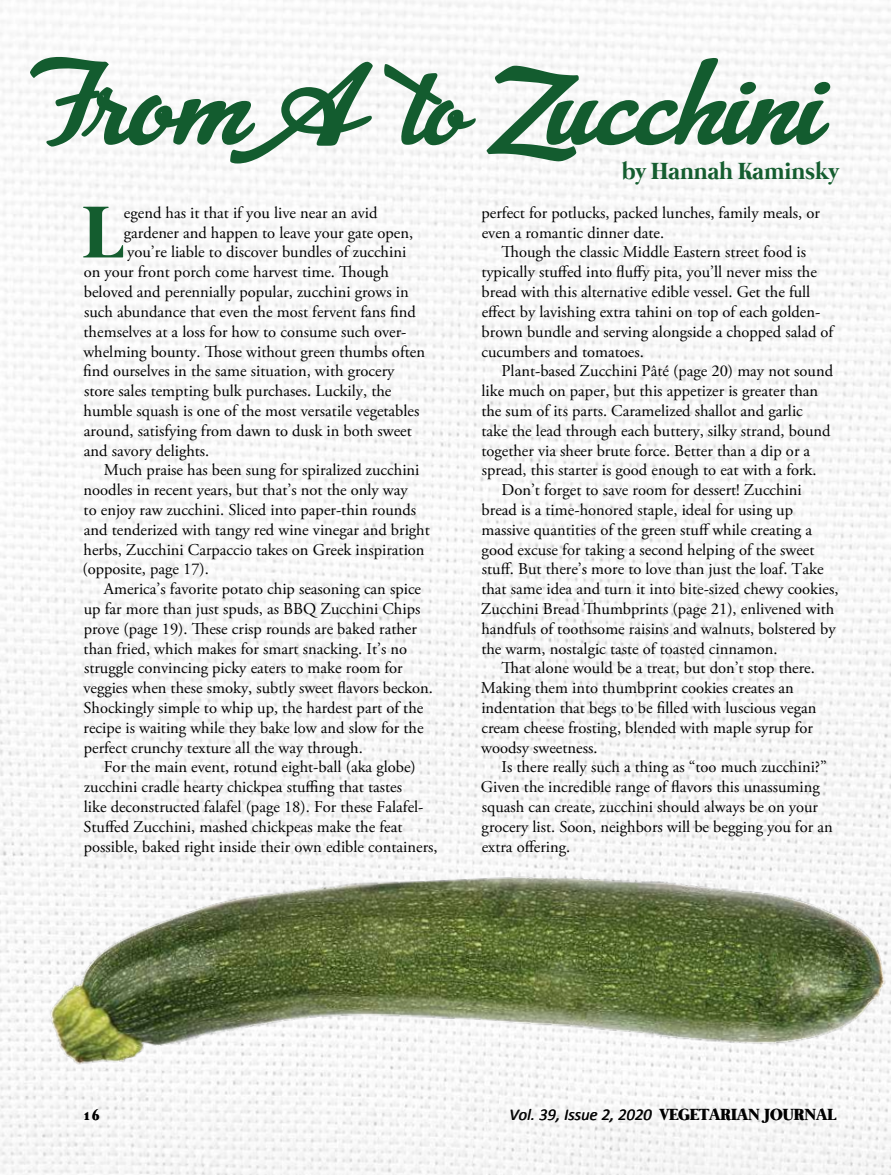
<style>
.page{position:relative;width:891px;height:1175px;background:#fff}
.page>*{position:absolute;margin:0;border:0;box-sizing:border-box;transform-origin:0 0}
.t1{font:700 100.5px "Advertising Script";color:#135c2f;scale:1.05 1}
.t2{font:700 75.15px "Mermaid";color:#145d2f}
.t3{font:700 24px "Mermaid";color:#145d2f}
.t4{font:16.5px/19.8px "Adobe Garamond Pro";color:#000}
.t5{font:italic 16.5px "Calibri";color:#000}
.t6{font:700 16.5px "Mermaid";color:#000}
.s1{font-size:90px}
.s2{font-family:"Mermaid";font-weight:700;font-style:normal}
</style>
<div class="page">
<img style="left:0;top:0;width:891px;height:870px">
<img style="left:0;top:870px;width:891px;height:304px">
<h1 class="t1" style="left:33px;top:51px;width:755px">From A<span class="s1">to</span> Zucchini</h1>
<h3 class="t3" style="left:622px;top:157px;width:219px">by Hannah Kaminsky</h3>
<h2 class="t2" style="left:82px;top:190px;width:42px">L</h2>
<p class="t4" style="left:124px;top:203px;width:255px">egend has it that if you live near an avid</p>
<p class="t4" style="left:124px;top:223px;width:291px">gardener and happen to leave your gate open,</p>
<p class="t4" style="left:127px;top:243px;width:280px">you’re liable to discover bundles of zucchini</p>
<p class="t4" style="left:84px;top:263px;width:307px">on your front porch come harvest time. Though</p>
<p class="t4" style="left:84px;top:282px;width:326px">beloved and perennially popular, zucchini grows in</p>
<p class="t4" style="left:84px;top:302px;width:333px">such abundance that even the most fervent fans find</p>
<p class="t4" style="left:84px;top:322px;width:324px">themselves at a loss for how to consume such over-</p>
<p class="t4" style="left:83px;top:342px;width:343px">whelming bounty. Those without green thumbs often</p>
<p class="t4" style="left:83px;top:362px;width:313px">find ourselves in the same situation, with grocery</p>
<p class="t4" style="left:84px;top:381px;width:309px">store sales tempting bulk purchases. Luckily, the</p>
<p class="t4" style="left:84px;top:401px;width:337px">humble squash is one of the most versatile vegetables</p>
<p class="t4" style="left:84px;top:421px;width:329px">around, satisfying from dawn to dusk in both sweet</p>
<p class="t4" style="left:84px;top:441px;width:127px">and savory delights.</p>
<p class="t4" style="left:104px;top:461px;width:317px">Much praise has been sung for spiralized zucchini</p>
<p class="t4" style="left:84px;top:480px;width:326px">noodles in recent years, but that’s not the only way</p>
<p class="t4" style="left:84px;top:500px;width:334px">to enjoy raw zucchini. Sliced into paper-thin rounds</p>
<p class="t4" style="left:84px;top:520px;width:347px">and tenderized with tangy red wine vinegar and bright</p>
<p class="t4" style="left:84px;top:540px;width:342px">herbs, Zucchini Carpaccio takes on Greek inspiration</p>
<p class="t4" style="left:83px;top:560px;width:128px">(opposite, page 17).</p>
<p class="t4" style="left:104px;top:579px;width:319px">America’s favorite potato chip seasoning can spice</p>
<p class="t4" style="left:84px;top:599px;width:338px">up far more than just spuds, as BBQ Zucchini Chips</p>
<p class="t4" style="left:84px;top:619px;width:335px">prove (page 19). These crisp rounds are baked rather</p>
<p class="t4" style="left:84px;top:639px;width:325px">than fried, which makes for smart snacking. It’s no</p>
<p class="t4" style="left:84px;top:659px;width:320px">struggle convincing picky eaters to make room for</p>
<p class="t4" style="left:83px;top:678px;width:351px">veggies when these smoky, subtly sweet flavors beckon.</p>
<p class="t4" style="left:83px;top:698px;width:341px">Shockingly simple to whip up, the hardest part of the</p>
<p class="t4" style="left:84px;top:718px;width:342px">recipe is waiting while they bake low and slow for the</p>
<p class="t4" style="left:84px;top:738px;width:281px">perfect crunchy texture all the way through.</p>
<p class="t4" style="left:104px;top:758px;width:314px">For the main event, rotund eight-ball (aka globe)</p>
<p class="t4" style="left:84px;top:777px;width:320px">zucchini cradle hearty chickpea stuffing that tastes</p>
<p class="t4" style="left:84px;top:797px;width:341px">like deconstructed falafel (page 18). For these Falafel-</p>
<p class="t4" style="left:83px;top:817px;width:320px">Stuffed Zucchini, mashed chickpeas make the feat</p>
<p class="t4" style="left:84px;top:837px;width:355px">possible, baked right inside their own edible containers,</p>
<p class="t4" style="left:482px;top:203px;width:340px">perfect for potlucks, packed lunches, family meals, or even a romantic dinner date.</p>
<p class="t4" style="left:481px;top:243px;width:355px;text-indent:20px">Though the classic Middle Eastern street food is typically stuffed into fluffy pita, you’ll never miss the bread with this alternative edible vessel. Get the full effect by lavishing extra tahini on top of each golden&shy;brown bundle and serving alongside a chopped salad of cucumbers and tomatoes.</p>
<p class="t4" style="left:502px;top:362px;width:333px">Plant-based Zucchini Pâté (page 20) may not sound</p>
<p class="t4" style="left:482px;top:381px;width:338px">like much on paper, but this appetizer is greater than</p>
<p class="t4" style="left:481px;top:401px;width:323px">the sum of its parts. Caramelized shallot and garlic</p>
<p class="t4" style="left:481px;top:421px;width:351px">take the lead through each buttery, silky strand, bound</p>
<p class="t4" style="left:481px;top:441px;width:331px">together via sheer brute force. Better than a dip or a</p>
<p class="t4" style="left:482px;top:461px;width:336px">spread, this starter is good enough to eat with a fork.</p>
<p class="t4" style="left:502px;top:480px;width:302px">Don’t forget to save room for dessert! Zucchini</p>
<p class="t4" style="left:482px;top:500px;width:313px">bread is a time-honored staple, ideal for using up</p>
<p class="t4" style="left:481px;top:520px;width:332px">massive quantities of the green stuff while creating a</p>
<p class="t4" style="left:482px;top:540px;width:334px">good excuse for taking a second helping of the sweet</p>
<p class="t4" style="left:482px;top:560px;width:343px">stuff. But there’s more to love than just the loaf. Take</p>
<p class="t4" style="left:481px;top:579px;width:359px">that same idea and turn it into bite-sized chewy cookies,</p>
<p class="t4" style="left:481px;top:599px;width:355px">Zucchini Bread Thumbprints (page 21), enlivened with</p>
<p class="t4" style="left:481px;top:619px;width:356px">handfuls of toothsome raisins and walnuts, bolstered by</p>
<p class="t4" style="left:481px;top:639px;width:298px">the warm, nostalgic taste of toasted cinnamon.</p>
<p class="t4" style="left:502px;top:659px;width:315px">That alone would be a treat, but don’t stop there.</p>
<p class="t4" style="left:481px;top:678px;width:315px">Making them into thumbprint cookies creates an</p>
<p class="t4" style="left:481px;top:698px;width:337px">indentation that begs to be filled with luscious vegan</p>
<p class="t4" style="left:482px;top:718px;width:333px">cream cheese frosting, blended with maple syrup for</p>
<p class="t4" style="left:481px;top:738px;width:118px">woodsy sweetness.</p>
<p class="t4" style="left:502px;top:758px;width:327px">Is there really such a thing as “too much zucchini?”</p>
<p class="t4" style="left:481px;top:777px;width:341px">Given the incredible range of flavors this unassuming</p>
<p class="t4" style="left:482px;top:797px;width:338px">squash can create, zucchini should always be on your</p>
<p class="t4" style="left:482px;top:817px;width:353px">grocery list. Soon, neighbors will be begging you for an</p>
<p class="t4" style="left:482px;top:837px;width:90px">extra offering.</p>
<p class="t6" style="left:82px;top:1104px;width:20px">16</p>
<p class="t5" style="left:509px;top:1102px;width:328px">Vol. 39, Issue 2, 2020 <span class="s2">VEGETARIAN JOURNAL</span></p>
</div>
